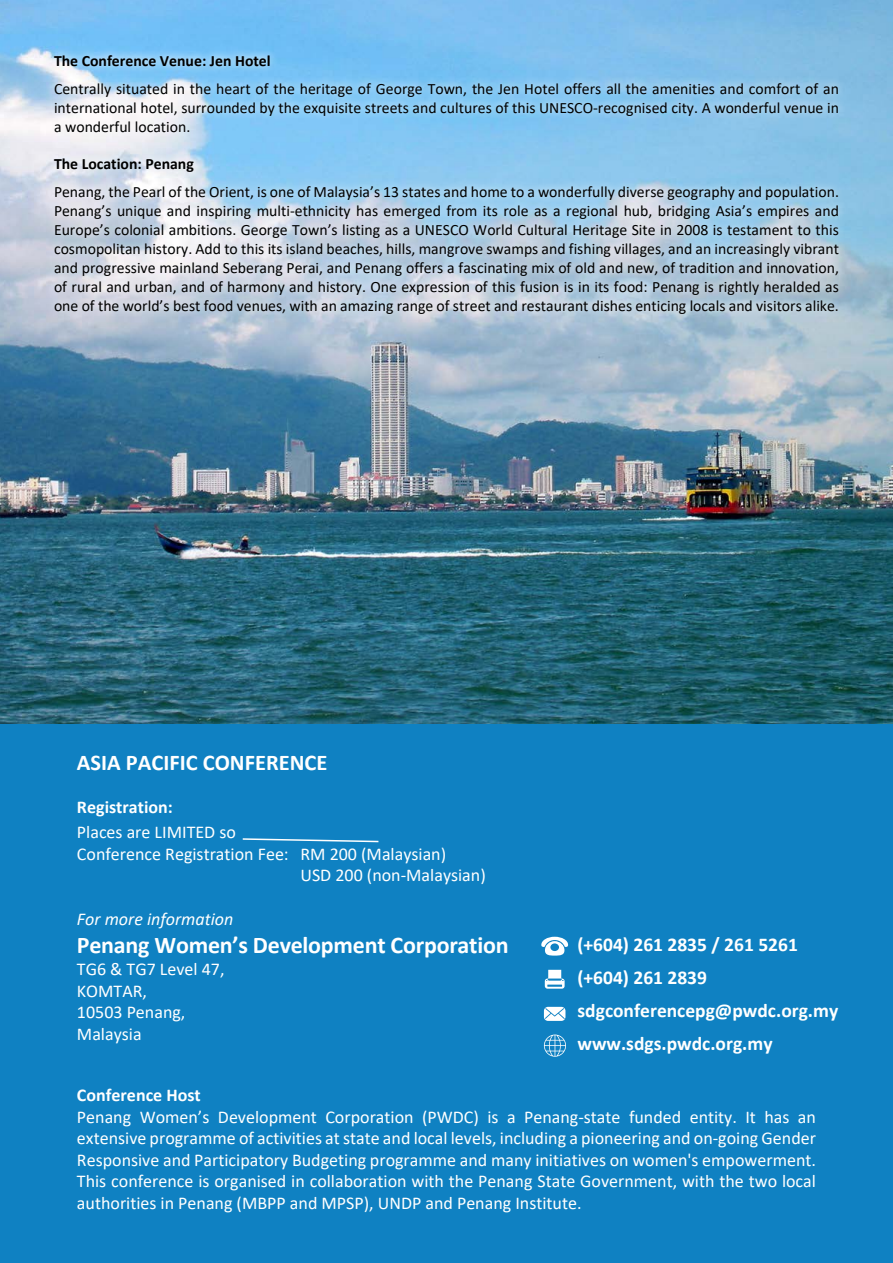
<style>
.page{position:relative;width:893px;height:1263px;background:#fff}
.page>*{position:absolute;margin:0;border:0;box-sizing:border-box;transform-origin:0 0}
.t1{font:700 24px "Calibri";letter-spacing:-.01em;color:#fff}
.t2{font:700 22.5px "Calibri";color:#fff}
.t3{font:700 19.5px/33px "Calibri";color:#fff}
.t4{font:18px/21.6px "Calibri";color:#fff}
.t5{font:700 18px "Calibri";color:#fff}
.t6{font:italic 18px "Calibri";color:#fff}
.t7{font:15.75px/18.9px "Calibri";color:#000;text-align:justify}
.t8{font:700 15.75px "Calibri";color:#000}
</style>
<div class="page">
<div style="left:0;top:591px;width:893px;height:672px;background:#0f81c2"></div>
<img style="left:0;top:0;width:893px;height:724px">
<svg style="left:46px;top:47px;width:801px;height:275px;background:#aacfea"></svg>
<svg style="left:545px;top:970px;width:20px;height:19px"></svg>
<svg style="left:541px;top:937px;width:27px;height:18px"></svg>
<svg style="left:544px;top:1034px;width:22px;height:23px"></svg>
<svg style="left:544px;top:1007px;width:21px;height:14px"></svg>
<svg style="left:242px;top:838px;width:137px;height:5px"></svg>
<p class="t8" style="left:54px;top:49px;width:218px">The Conference Venue: Jen Hotel</p>
<p class="t7" style="left:54px;top:79px;width:786px">Centrally situated in the heart of the heritage of George Town, the Jen Hotel offers all the amenities and comfort of an international hotel, surrounded by the exquisite streets and cultures of this UNESCO-recognised city. A wonderful venue in a wonderful location.</p>
<p class="t8" style="left:54px;top:153px;width:141px">The Location: Penang</p>
<p class="t7" style="left:54px;top:182px;width:786px">Penang, the Pearl of the Orient, is one of Malaysia’s 13 states and home to a wonderfully diverse geography and population.<br>Penang’s unique and inspiring multi-ethnicity has emerged from its role as a regional hub, bridging Asia’s empires and Europe’s colonial ambitions. George Town’s listing as a UNESCO World Cultural Heritage Site in 2008 is testament to this cosmopolitan history. Add to this its island beaches, hills, mangrove swamps and fishing villages, and an increasingly vibrant and progressive mainland Seberang Perai, and Penang offers a fascinating mix of old and new, of tradition and innovation, of rural and urban, and of harmony and history. One expression of this fusion is in its food: Penang is rightly heralded as one of the world’s best food venues, with an amazing range of street and restaurant dishes enticing locals and visitors alike.</p>
<h2 class="t2" style="left:77px;top:746px;width:252px">ASIA PACIFIC CONFERENCE</h2>
<p class="t5" style="left:77px;top:794px;width:97px">Registration:</p>
<p class="t4" style="left:77px;top:821px;width:160px">Places are LIMITED so</p>
<p class="t4" style="left:77px;top:842px;width:371px">Conference Registration Fee: RM 200 (Malaysian)</p>
<p class="t4" style="left:300px;top:864px;width:187px">USD 200 (non-Malaysian)</p>
<p class="t6" style="left:77px;top:906px;width:158px">For more information</p>
<h1 class="t1" style="left:77px;top:928px;width:433px">Penang Women’s Development Corporation</h1>
<p class="t4" style="left:77px;top:958px;width:149px">TG6 &amp; TG7 Level 47,<br>KOMTAR,<br>10503 Penang,<br>Malaysia</p>
<p class="t3" style="left:577px;top:928px;width:262px">(+604) 261 2835 / 261 5261 (+604) 261 2839 sdgconferencepg@pwdc.org.my www.sdgs.pwdc.org.my</p>
<p class="t5" style="left:77px;top:1082px;width:125px">Conference Host</p>
<p class="t4" style="left:77px;top:1105px;width:740px;text-align:justify">Penang Women’s Development Corporation (PWDC) is a Penang-state funded entity. It has an extensive programme of activities at state and local levels, including a pioneering and on-going Gender Responsive and Participatory Budgeting programme and many initiatives on women's empowerment.<br>This conference is organised in collaboration with the Penang State Government, with the two local authorities in Penang (MBPP and MPSP), UNDP and Penang Institute.</p>
</div>
